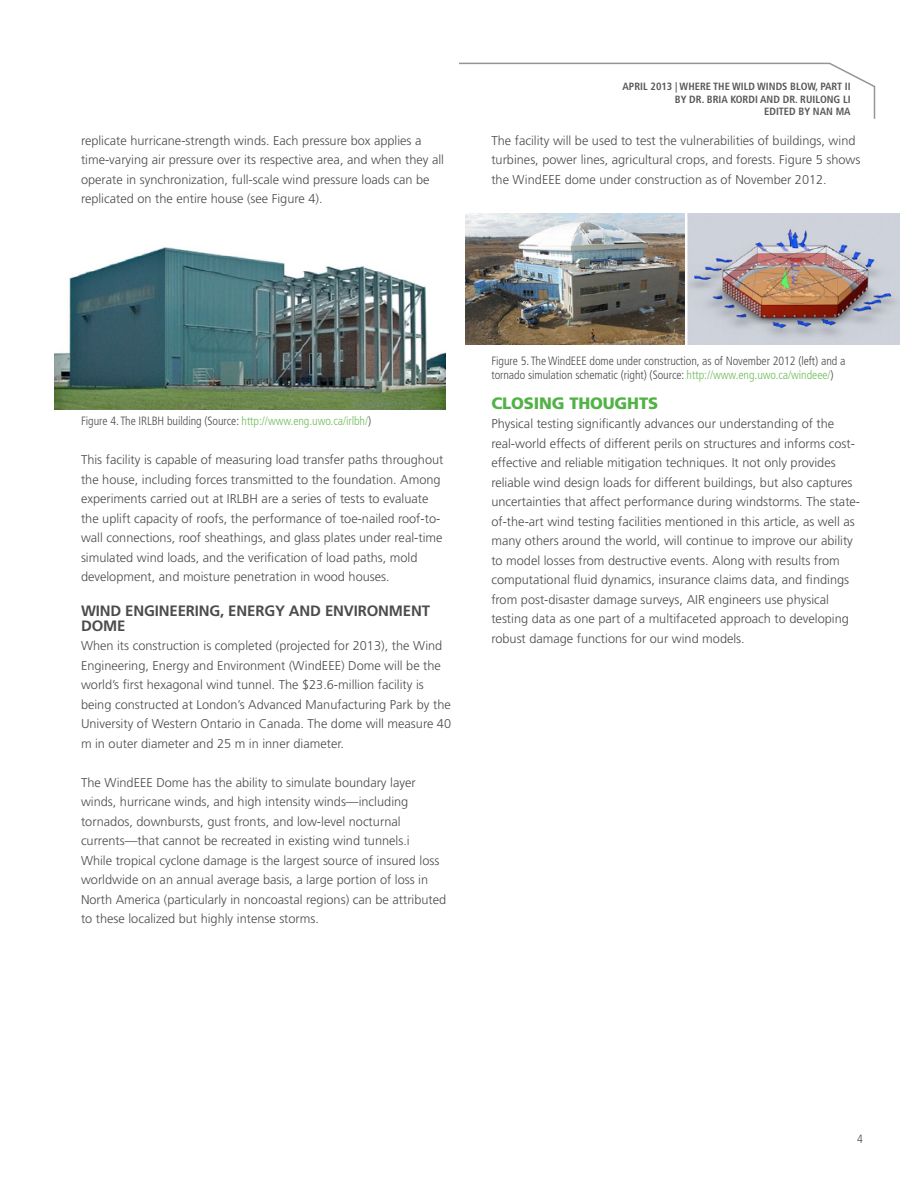
<style>
.page{position:relative;width:918px;height:1188px;background:#fff}
.page>*{position:absolute;margin:0;border:0;box-sizing:border-box;transform-origin:0 0}
.Body{font:900 16.5px "Frutiger LT Std";letter-spacing:-.01em;color:#53b247}
.Body-2{font:700 15px/15px "Frutiger LT Std";letter-spacing:-.01em;color:#4b4c4d}
.Body-3{font:300 12.75px/19.5px "Frutiger LT Std";color:#4b4c4d}
.Body-4{font:300 condensed 12px/13.5px "Frutiger LT Std";letter-spacing:-.005em;color:#4b4c4d}
.t1{font:700 condensed 10.5px/12.6px "Frutiger LT Std";color:#57585a;text-align:right}
.s1{color:#70bb5d}
</style>
<div class="page">
<svg style="left:459px;top:62px;width:417px;height:57px"></svg>
<img style="left:54px;top:247px;width:392px;height:162px">
<img style="left:465px;top:214px;width:435px;height:130px">
<p class="Body-3" style="left:81px;top:131px;width:365px">replicate hurricane-strength winds. Each pressure box applies a time-varying air pressure over its respective area, and when they all operate in synchronization, full-scale wind pressure loads can be replicated on the entire house (see Figure 4).</p>
<p class="t1" style="left:623px;top:80px;width:230px">APRIL 2013 | WHERE THE WILD WINDS BLOW, PART II<br>BY DR. BRIA KORDI AND DR. RUILONG LI<br>EDITED BY NAN MA</p>
<p class="Body-3" style="left:491px;top:131px;width:371px">The facility will be used to test the vulnerabilities of buildings, wind turbines, power lines, agricultural crops, and forests. Figure 5 shows the WindEEE dome under construction as of November 2012.</p>
<p class="Body-4" style="left:81px;top:414px;width:292px">Figure 4. The IRLBH building (Source: <span class="s1">http://www.eng.uwo.ca/irlbh/</span>)</p>
<p class="Body-3" style="left:81px;top:450px;width:364px">This facility is capable of measuring load transfer paths throughout the house, including forces transmitted to the foundation. Among experiments carried out at IRLBH are a series of tests to evaluate the uplift capacity of roofs, the performance of toe-nailed roof-to&shy;wall connections, roof sheathings, and glass plates under real-time simulated wind loads, and the verification of load paths, mold development, and moisture penetration in wood houses.</p>
<p class="Body-2" style="left:81px;top:603px;width:351px">WIND ENGINEERING, ENERGY AND ENVIRONMENT<br>DOME</p>
<p class="Body-3" style="left:81px;top:636px;width:372px">When its construction is completed (projected for 2013), the Wind Engineering, Energy and Environment (WindEEE) Dome will be the world’s first hexagonal wind tunnel. The $23.6-million facility is being constructed at London’s Advanced Manufacturing Park by the University of Western Ontario in Canada. The dome will measure 40 m in outer diameter and 25 m in inner diameter.</p>
<p class="Body-3" style="left:81px;top:773px;width:367px">The WindEEE Dome has the ability to simulate boundary layer winds, hurricane winds, and high intensity winds—including tornados, downbursts, gust fronts, and low-level nocturnal currents—that cannot be recreated in existing wind tunnels.i<br>While tropical cyclone damage is the largest source of insured loss worldwide on an annual average basis, a large portion of loss in North America (particularly in noncoastal regions) can be attributed to these localized but highly intense storms.</p>
<p class="Body-4" style="left:491px;top:354px;width:356px">Figure 5. The WindEEE dome under construction, as of November 2012 (left) and a tornado simulation schematic (right) (Source: <span class="s1">http://www.eng.uwo.ca/windeee/</span>)</p>
<p class="Body" style="left:491px;top:393px;width:168px">CLOSING THOUGHTS</p>
<p class="Body-3" style="left:491px;top:414px;width:370px">Physical testing significantly advances our understanding of the real-world effects of different perils on structures and informs cost&shy;effective and reliable mitigation techniques. It not only provides reliable wind design loads for different buildings, but also captures uncertainties that affect performance during windstorms. The state&shy;of-the-art wind testing facilities mentioned in this article, as well as many others around the world, will continue to improve our ability to model losses from destructive events. Along with results from computational fluid dynamics, insurance claims data, and findings from post-disaster damage surveys, AIR engineers use physical testing data as one part of a multifaceted approach to developing robust damage functions for our wind models.</p>
<p class="Body-4" style="left:857px;top:1132px;width:7px">4</p>
</div>
